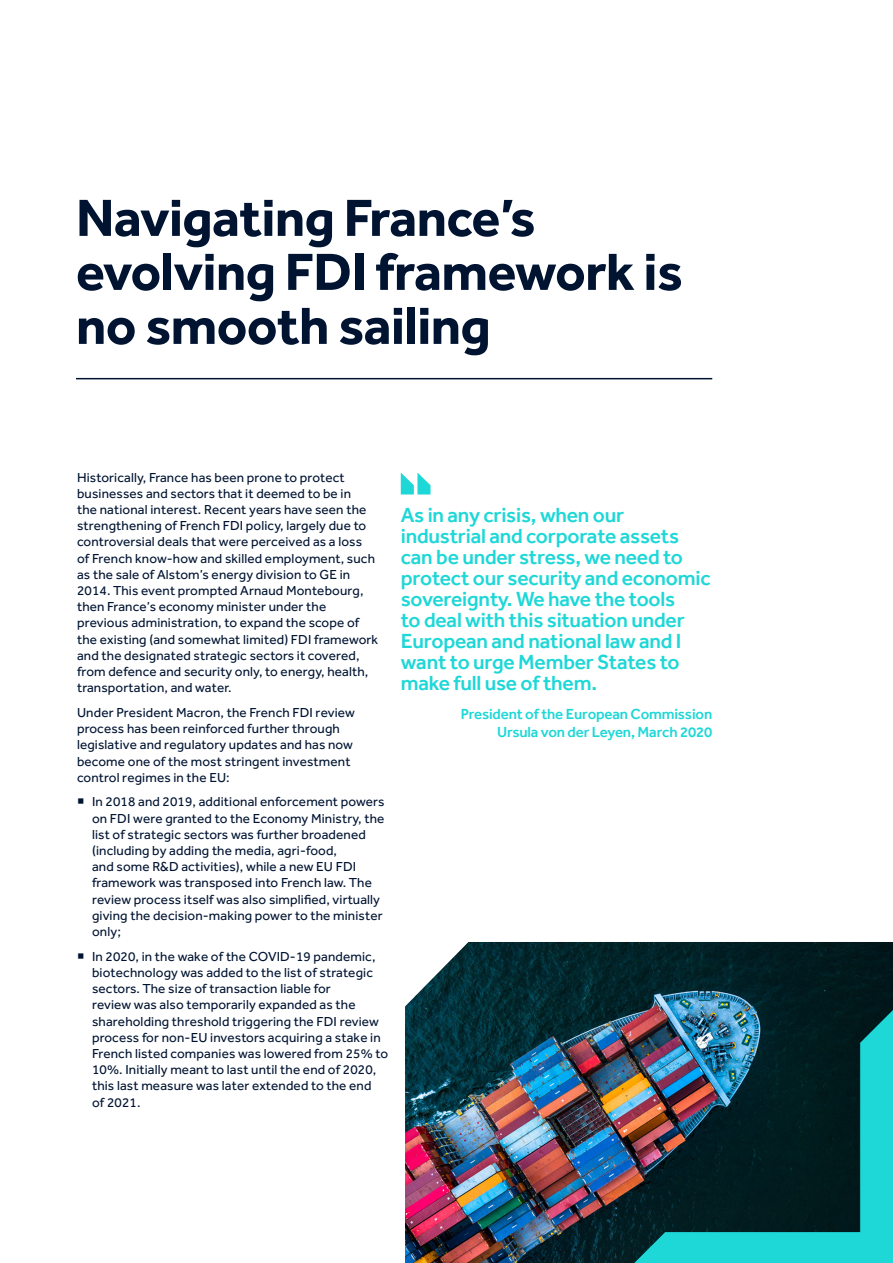
<style>
.page{position:relative;width:893px;height:1263px;background:#fff}
.page>*{position:absolute;margin:0;border:0;box-sizing:border-box;transform-origin:0 0}
.t1{font:700 54px/54px "Effra";letter-spacing:-.01em;color:#001432}
.t2{font:500 21px/21px "Effra";letter-spacing:-.01em;color:#1ed7d7}
.t3{font:500 15px/18px "Effra";letter-spacing:-.01em;color:#1ed7d7;text-align:right}
.t4{font:13.5px/16.2px "Effra";letter-spacing:.01em;color:#001432}
</style>
<div class="page">
<hr style="left:76px;top:378px;width:636px;height:1px;background:#001432">
<svg style="left:401px;top:472px;width:30px;height:22px"></svg>
<img style="left:405px;top:942px;width:488px;height:321px">
<img style="left:634px;top:1010px;width:259px;height:253px">
<h1 class="t1" style="left:76px;top:190px;width:608px">Navigating France’s evolving FDI framework is no smooth sailing</h1>
<p class="t4" style="left:77px;top:469px;width:303px">Historically, France has been prone to protect businesses and sectors that it deemed to be in<br>the national interest. Recent years have seen the strengthening of French FDI policy, largely due to controversial deals that were perceived as a loss<br>of French know-how and skilled employment, such as the sale of Alstom’s energy division to GE in 2014. This event prompted Arnaud Montebourg, then France’s economy minister under the previous administration, to expand the scope of the existing (and somewhat limited) FDI framework and the designated strategic sectors it covered, from defence and security only, to energy, health, transportation, and water.</p>
<p class="t4" style="left:77px;top:704px;width:279px">Under President Macron, the French FDI review process has been reinforced further through legislative and regulatory updates and has now become one of the most stringent investment control regimes in the EU:</p>
<p class="t4" style="left:92px;top:794px;width:294px">In 2018 and 2019, additional enforcement powers on FDI were granted to the Economy Ministry, the list of strategic sectors was further broadened (including by adding the media, agri-food,<br>and some R&amp;D activities), while a new EU FDI framework was transposed into French law. The review process itself was also simplified, virtually giving the decision-making power to the minister only;</p>
<p class="t4" style="left:92px;top:948px;width:297px">In 2020, in the wake of the COVID-19 pandemic, biotechnology was added to the list of strategic sectors. The size of transaction liable for<br>review was also temporarily expanded as the shareholding threshold triggering the FDI review process for non-EU investors acquiring a stake in French listed companies was lowered from 25% to 10%. Initially meant to last until the end of 2020, this last measure was later extended to the end<br>of 2021.</p>
<p class="t2" style="left:401px;top:504px;width:311px">As in any crisis, when our industrial and corporate assets can be under stress, we need to protect our security and economic sovereignty. We have the tools<br>to deal with this situation under<br>European and national law and I want to urge Member States to make full use of them.</p>
<p class="t3" style="left:461px;top:705px;width:253px">President of the European Commission<br>Ursula von der Leyen, March 2020</p>
</div>
